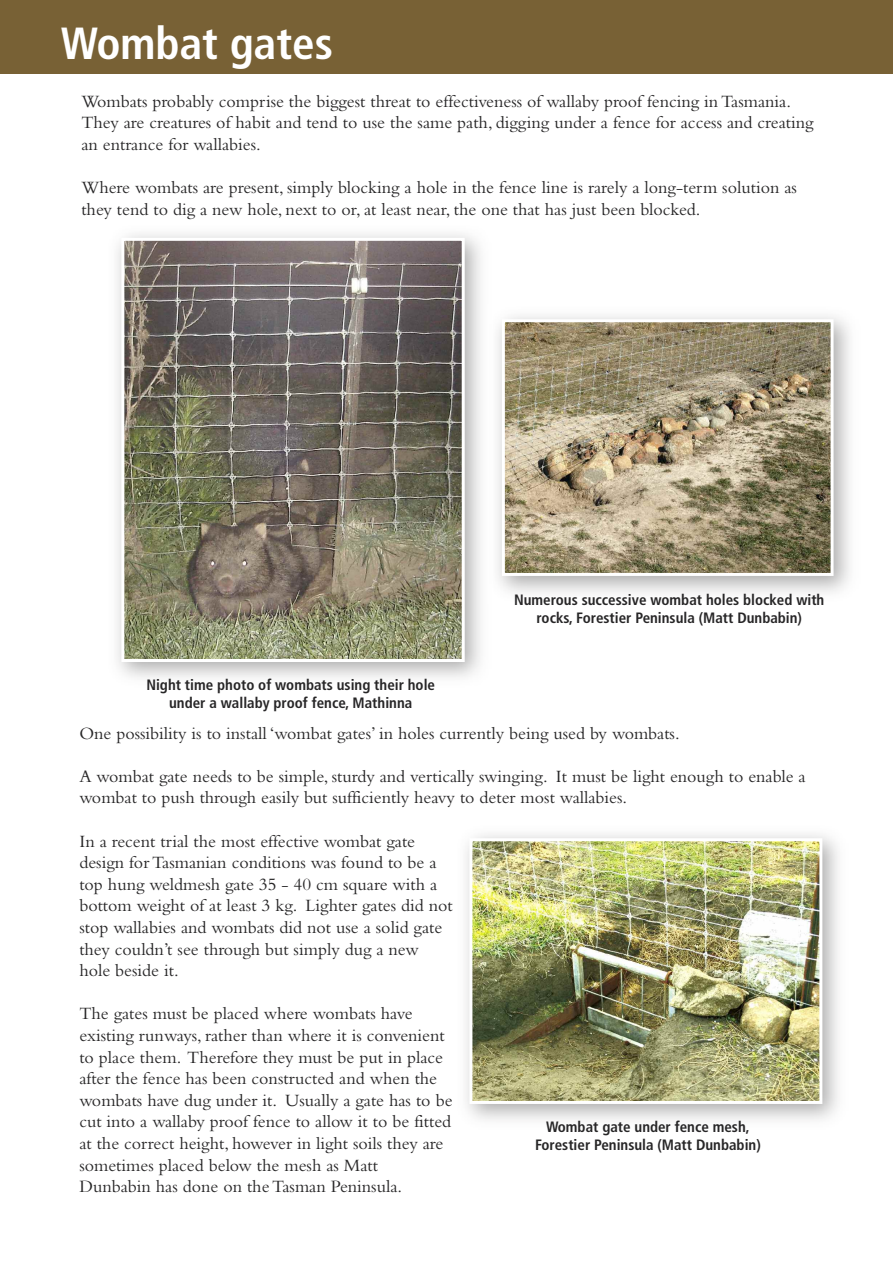
<style>
.page{position:relative;width:893px;height:1263px;background:#fff}
.page>*{position:absolute;margin:0;border:0;box-sizing:border-box;transform-origin:0 0}
.t1{font:700 condensed 45px "Frutiger";color:#fff}
.t2{font:18px/21.6px "Bembo";color:#272627}
.t3{font:700 condensed 15px/18px "Frutiger";color:#272627;text-align:center}
</style>
<div class="page">
<img style="left:497px;top:316px;width:353px;height:277px">
<img style="left:506px;top:323px;width:323px;height:249px">
<div style="left:502px;top:319px;width:331px;height:257px;border:3px solid #fff"></div>
<img style="left:125px;top:242px;width:336px;height:416px">
<div style="left:121px;top:238px;width:344px;height:424px;border:3px solid #fff"></div>
<div style="left:0;top:0;width:893px;height:74px;background:#786135"></div>
<img style="left:466px;top:834px;width:372px;height:286px">
<img style="left:473px;top:842px;width:345px;height:258px">
<div style="left:469px;top:838px;width:353px;height:266px;border:3px solid #fff"></div>
<h1 class="t1" style="left:61px;top:25px;width:274px">Wombat gates</h1>
<p class="t2" style="left:81px;top:92px;width:734px">Wombats probably comprise the biggest threat to effectiveness of wallaby proof fencing inTasmania.<br>They are creatures of habit and tend to use the same path, digging under a fence for access and creating an entrance for wallabies.</p>
<p class="t2" style="left:81px;top:179px;width:717px">Where wombats are present, simply blocking a hole in the fence line is rarely a long-term solution as they tend to dig a new hole, next to or, at least near, the one that has just been blocked.</p>
<p class="t3" style="left:146px;top:677px;width:290px">Night time photo of wombats using their hole under a wallaby proof fence, Mathinna</p>
<p class="t3" style="left:514px;top:592px;width:312px">Numerous successive wombat holes blocked with rocks, Forestier Peninsula (Matt Dunbabin)</p>
<p class="t2" style="left:79px;top:724px;width:602px">One possibility is to install ‘wombat gates’ in holes currently being used by wombats.</p>
<p class="t2" style="left:79px;top:767px;width:728px">A wombat gate needs to be simple, sturdy and vertically swinging. It must be light enough to enable a wombat to push through easily but sufficiently heavy to deter most wallabies.</p>
<p class="t2" style="left:79px;top:832px;width:375px">In a recent trial the most effective wombat gate design forTasmanian conditions was found to be a top hung weldmesh gate 35 - 40 cm square with a bottom weight of at least 3 kg. Lighter gates did not stop wallabies and wombats did not use a solid gate they couldn’t see through but simply dug a new hole beside it.</p>
<p class="t2" style="left:79px;top:1005px;width:375px">The gates must be placed where wombats have existing runways, rather than where it is convenient to place them. Therefore they must be put in place after the fence has been constructed and when the wombats have dug under it. Usually a gate has to be cut into a wallaby proof fence to allow it to be fitted at the correct height, however in light soils they are sometimes placed below the mesh as Matt Dunbabin has done on theTasman Peninsula.</p>
<p class="t3" style="left:535px;top:1119px;width:227px">Wombat gate under fence mesh,<br>Forestier Peninsula (Matt Dunbabin)</p>
</div>
